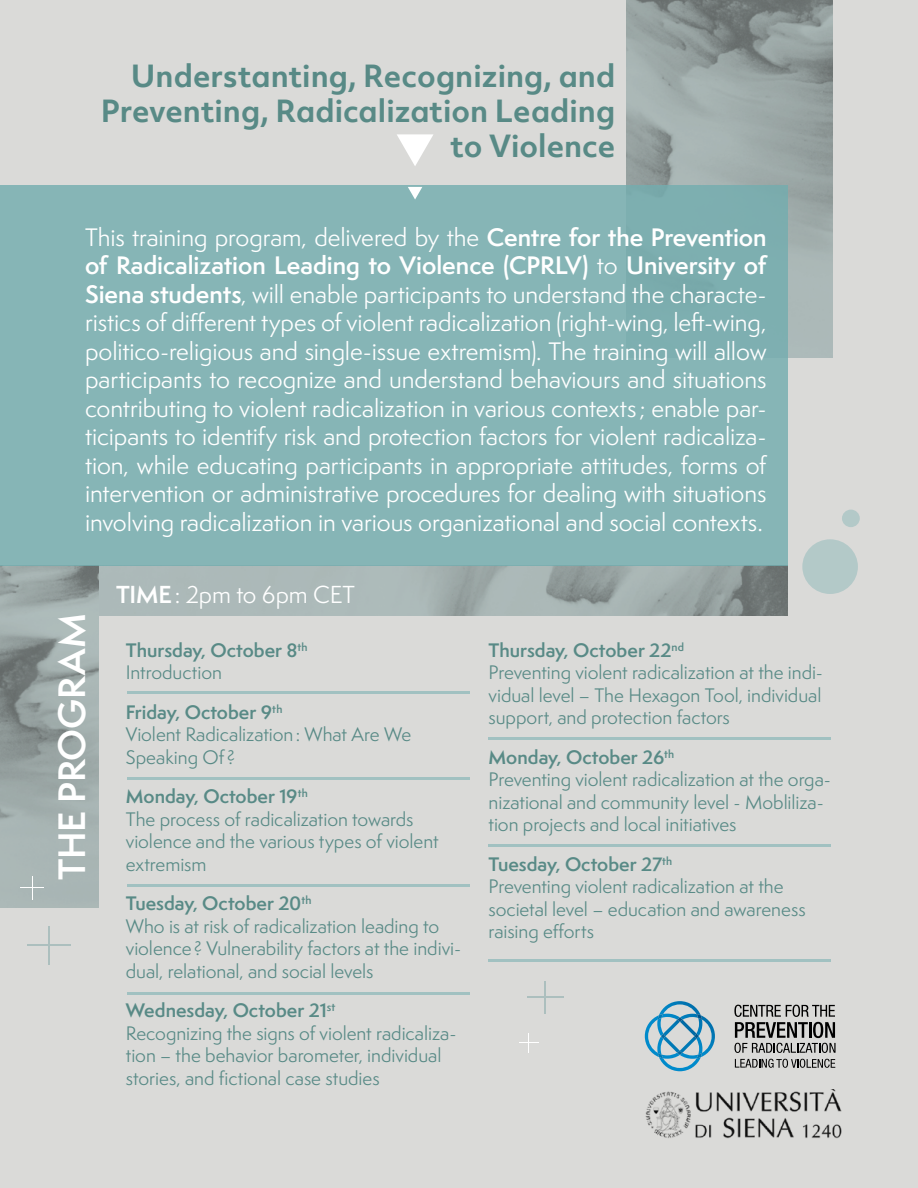
<style>
.page{position:relative;width:918px;height:1188px;background:#dadad8}
.page>*{position:absolute;margin:0;border:0;box-sizing:border-box;transform-origin:0 0}
.t1{font:600 35.25px "Semplicita Pro";letter-spacing:-.005em;color:#fff}
.t2{font:700 29.25px/35.1px "Objektiv Mk 2";color:#588a86;text-align:right}
.t3{font:23.25px/28.5px "Semplicita Pro";letter-spacing:-.005em;color:#fff;text-align:justify}
.t4{font:22.65px "Semplicita Pro";color:#fff}
.t5{font:18px/22.5px "Semplicita Pro";letter-spacing:-.005em;color:#588a86}
.t6{font:600 18px/22.5px "Semplicita Pro";color:#588a86}
.s1{font-weight:600}
.s2{font-weight:400}
</style>
<div class="page">
<img style="left:626px;top:0;width:207px;height:357px">
<img style="left:0;top:566px;width:99px;height:342px">
<img style="left:99px;top:566px;width:689px;height:49px">
<div style="left:802px;top:539px;width:56px;height:55px;background:#b3c9c8;border-radius:50%"></div>
<div style="left:842px;top:510px;width:18px;height:17px;background:#b3c9c8;border-radius:50%"></div>
<img style="left:645px;top:1089px;width:197px;height:50px">
<svg style="left:645px;top:1001px;width:70px;height:70px"></svg>
<svg style="left:734px;top:1005px;width:102px;height:48px"></svg>
<svg style="left:735px;top:1059px;width:100px;height:9px"></svg>
<hr style="left:544px;top:981px;width:2px;height:33px;background:#73adaf">
<hr style="left:527px;top:997px;width:36px;height:1px;background:#73adaf">
<svg style="left:519px;top:1033px;width:20px;height:20px"></svg>
<hr style="left:48px;top:926px;width:2px;height:38px;background:#73adaf">
<hr style="left:27px;top:944px;width:43px;height:2px;background:#73adaf">
<svg style="left:21px;top:876px;width:23px;height:23px"></svg>
<div style="left:0;top:185px;width:788px;height:381px;background:#86b5b6"></div>
<hr style="left:127px;top:692px;width:343px;height:2px;background:#73adaf">
<hr style="left:127px;top:777px;width:343px;height:2px;background:#73adaf">
<hr style="left:127px;top:885px;width:343px;height:2px;background:#73adaf">
<hr style="left:127px;top:992px;width:343px;height:2px;background:#73adaf">
<hr style="left:488px;top:738px;width:343px;height:2px;background:#73adaf">
<hr style="left:488px;top:844px;width:343px;height:2px;background:#73adaf">
<hr style="left:488px;top:959px;width:343px;height:2px;background:#73adaf">
<svg style="left:397px;top:134px;width:36px;height:32px"></svg>
<svg style="left:408px;top:187px;width:14px;height:13px"></svg>
<h2 class="t2" style="left:101px;top:58px;width:516px">Understanting, Recognizing, and<br>Preventing, Radicalization Leading to Violence</h2>
<p class="t3" style="left:85px;top:222px;width:683px">This training program, delivered by the <span class="s1">Centre for the Prevention of Radicalization Leading to Violence (CPRLV)</span> to <span class="s1">University of Siena students</span>, will enable participants to understand the characte&shy;ristics of different types of violent radicalization (right-wing, left-wing, politico-religious and single-issue extremism). The training will allow participants to recognize and understand behaviours and situations contributing to violent radicalization in various contexts ; enable par&shy;ticipants to identify risk and protection factors for violent radicaliza&shy;tion, while educating participants in appropriate attitudes, forms of intervention or administrative procedures for dealing with situations involving radicalization in various organizational and social contexts.</p>
<h1 class="t1" style="left:46px;top:880px;width:269px;rotate:-90deg">THE PROGRAM</h1>
<p class="t4" style="left:116px;top:578px;width:240px"><span class="s1">TIME</span>: 2pm to 6pm CET</p>
<p class="t6" style="left:126px;top:639px;width:183px">Thursday, October 8<sup>th<br></sup><span class="s2">Introduction</span></p>
<p class="t5" style="left:126px;top:701px;width:287px"><span class="s1">Friday, October 9</span><sup>th<br></sup>Violent Radicalization: What Are We<br>Speaking Of ?</p>
<p class="t5" style="left:126px;top:785px;width:314px"><span class="s1">Monday, October 19</span><sup>th<br></sup>The process of radicalization towards violence and the various types of violent extremism</p>
<p class="t5" style="left:126px;top:892px;width:337px"><span class="s1">Tuesday, October 20</span><sup>th<br></sup>Who is at risk of radicalization leading to violence? Vulnerability factors at the indivi&shy;dual, relational, and social levels</p>
<p class="t5" style="left:126px;top:999px;width:332px"><span class="s1">Wednesday, October 21</span><sup>st<br></sup>Recognizing the signs of violent radicaliza&shy;tion – the behavior barometer, individual stories, and fictional case studies</p>
<p class="t5" style="left:489px;top:639px;width:336px"><span class="s1">Thursday, October 22</span><sup>nd<br></sup>Preventing violent radicalization at the indi&shy;vidual level – The Hexagon Tool, individual support, and protection factors</p>
<p class="t5" style="left:489px;top:746px;width:344px"><span class="s1">Monday, October 26</span><sup>th<br></sup>Preventing violent radicalization at the orga&shy;nizational and community level - Mobliliza&shy;tion projects and local initiatives</p>
<p class="t5" style="left:489px;top:853px;width:319px"><span class="s1">Tuesday, October 27</span><sup>th<br></sup>Preventing violent radicalization at the societal level – education and awareness raising efforts</p>
</div>
